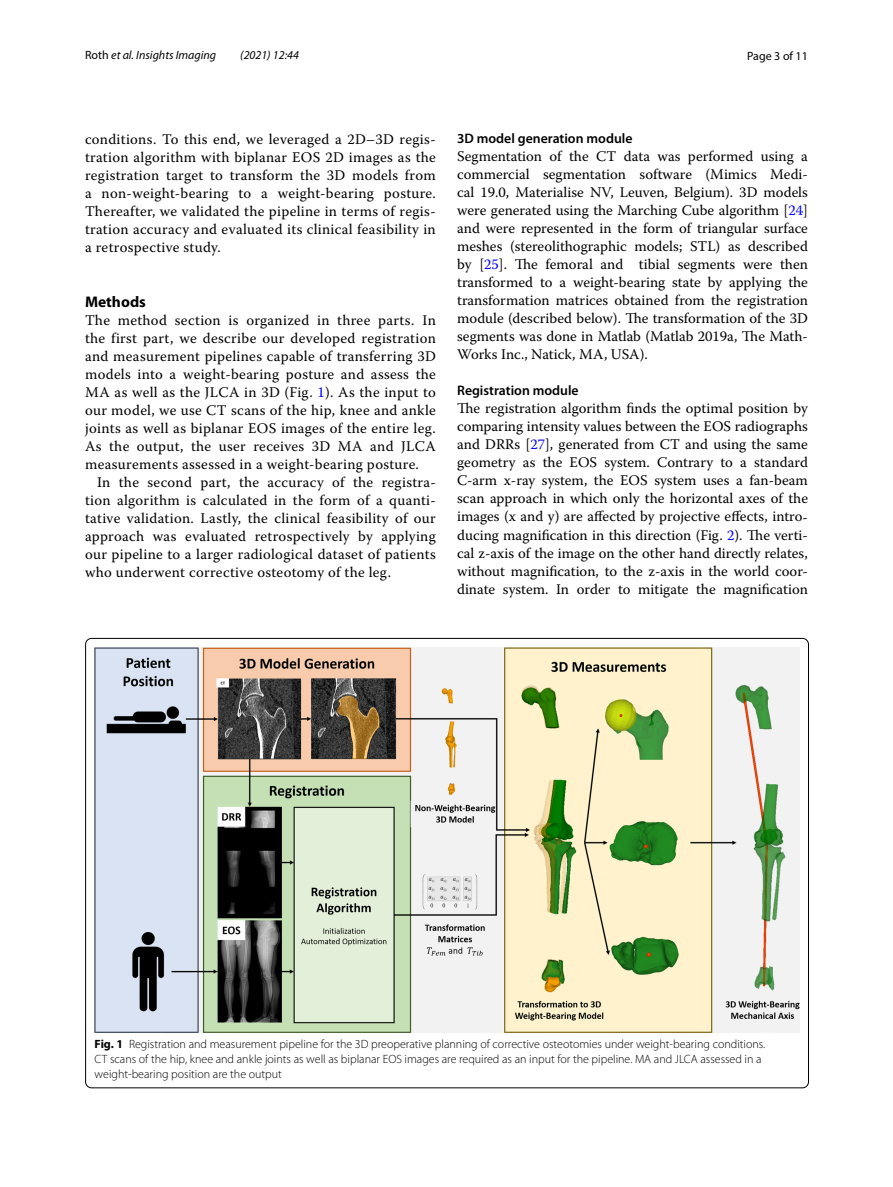
<style>
.page{position:relative;width:893px;height:1187px;background:#fff}
.page>*{position:absolute;margin:0;border:0;box-sizing:border-box;transform-origin:0 0}
.t1{font:700 15.45px "Myriad Pro";color:#000}
.t2{font:14.7px/18px "Warnock Pro";letter-spacing:.02em;color:#000;text-align:justify}
.t3{font:600 13.8px "Myriad Pro";color:#000}
.t4{font:300 12px/15px "Myriad Pro";color:#000}
.t5{font:italic 12px "Myriad Pro";color:#000}
.t6{font:12px "Myriad Pro";color:#000}
.s1{font-style:normal}
.s2{color:#00f}
.s3{font-weight:700}
</style>
<div class="page">
<img style="left:94px;top:647px;width:706px;height:385px">
<p class="t5" style="left:85px;top:48px;width:133px"><span class="s1">Roth</span> et al. Insights Imaging</p>
<p class="t5" style="left:240px;top:48px;width:60px">(2021) 12:44</p>
<p class="t6" style="left:747px;top:48px;width:62px">Page 3 of 11</p>
<p class="t2" style="left:85px;top:130px;width:352px">conditions. To this end, we leveraged a 2D–3D regis&shy;tration algorithm with biplanar EOS 2D images as the registration target to transform the 3D models from a non-weight-bearing to a weight-bearing posture.<br>Thereafter, we validated the pipeline in terms of regis&shy;tration accuracy and evaluated its clinical feasibility in a retrospective study.</p>
<p class="t1" style="left:85px;top:291px;width:62px">Methods</p>
<p class="t2" style="left:85px;top:310px;width:352px">The method section is organized in three parts. In the first part, we describe our developed registration and measurement pipelines capable of transferring 3D models into a weight-bearing posture and assess the MA as well as the JLCA in 3D (Fig. <span class="s2">1</span>). As the input to our model, we use CT scans of the hip, knee and ankle joints as well as biplanar EOS images of the entire leg.<br>As the output, the user receives 3D MA and JLCA measurements assessed in a weight-bearing posture.</p>
<p class="t2" style="left:85px;top:472px;width:352px;text-indent:12px">In the second part, the accuracy of the registra&shy;tion algorithm is calculated in the form of a quanti&shy;tative validation. Lastly, the clinical feasibility of our approach was evaluated retrospectively by applying our pipeline to a larger radiological dataset of patients who underwent corrective osteotomy of the leg.</p>
<p class="t3" style="left:457px;top:130px;width:177px">3D model generation module</p>
<p class="t2" style="left:457px;top:147px;width:352px">Segmentation of the CT data was performed using a commercial segmentation software (Mimics Medi&shy;cal 19.0, Materialise NV, Leuven, Belgium). 3D models were generated using the Marching Cube algorithm [<span class="s2">24</span>] and were represented in the form of triangular surface meshes (stereolithographic models; STL) as described by [<span class="s2">25</span>]. The femoral and tibial segments were then transformed to a weight-bearing state by applying the transformation matrices obtained from the registration module (described below). The transformation of the 3D segments was done in Matlab (Matlab 2019a, The Math-Works Inc., Natick, MA, USA).</p>
<p class="t3" style="left:457px;top:382px;width:123px">Registration module</p>
<p class="t2" style="left:457px;top:399px;width:352px">The registration algorithm finds the optimal position by comparing intensity values between the EOS radiographs and DRRs [<span class="s2">27</span>], generated from CT and using the same geometry as the EOS system. Contrary to a standard C-arm x-ray system, the EOS system uses a fan-beam scan approach in which only the horizontal axes of the images (x and y) are affected by projective effects, intro&shy;ducing magnification in this direction (Fig. <span class="s2">2</span>). The verti&shy;cal z-axis of the image on the other hand directly relates, without magnification, to the z-axis in the world coor&shy;dinate system. In order to mitigate the magnification</p>
<p class="t4" style="left:95px;top:1036px;width:672px"><span class="s3">Fig. 1</span> Registration and measurement pipeline for the 3D preoperative planning of corrective osteotomies under weight-bearing conditions.<br>CT scans of the hip, knee and ankle joints as well as biplanar EOS images are required as an input for the pipeline. MA and JLCA assessed in a weight-bearing position are the output</p>
</div>
